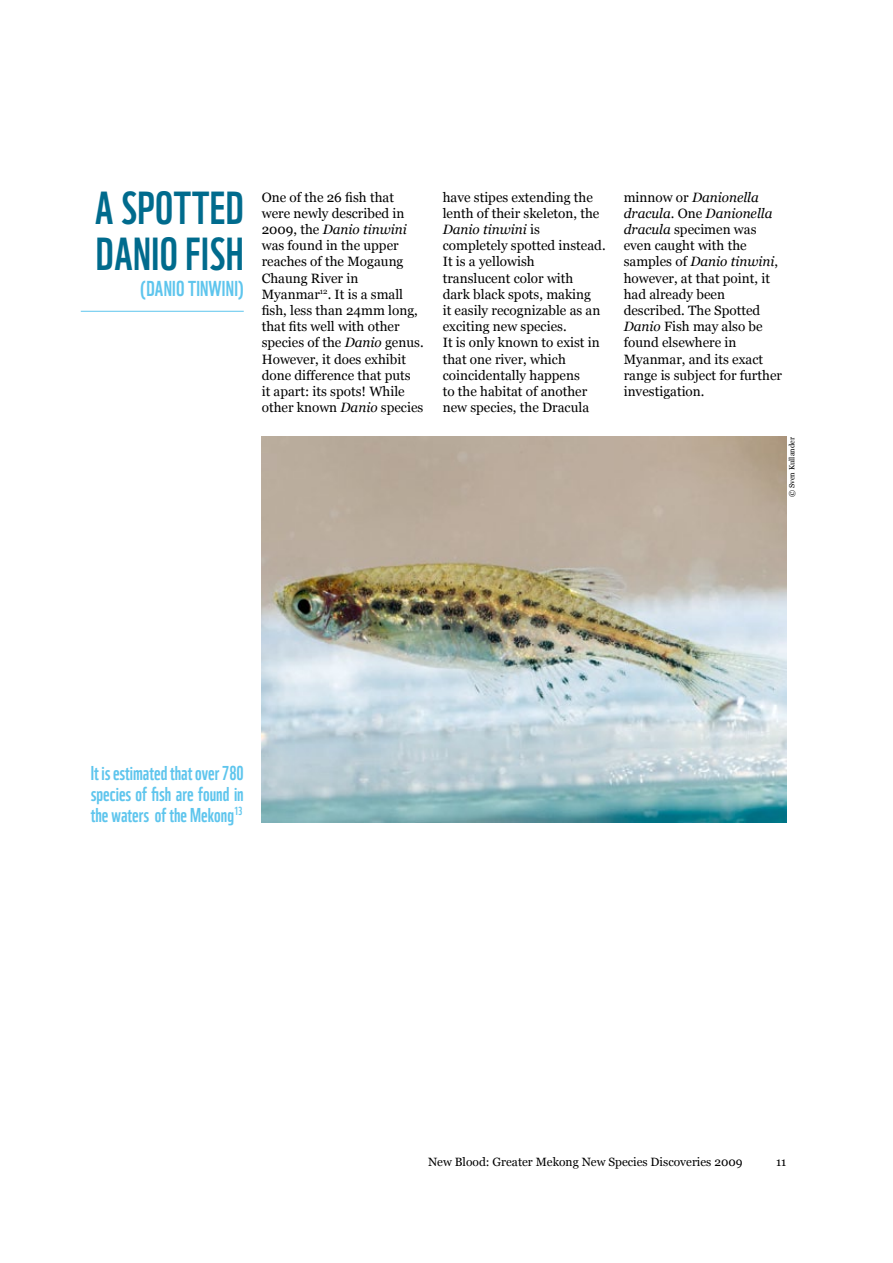
<style>
.page{position:relative;width:893px;height:1263px;background:#fff}
.page>*{position:absolute;margin:0;border:0;box-sizing:border-box;transform-origin:0 0}
.t1{font:45px/46.5px "WWF";letter-spacing:.01em;color:#006b8d}
.t2{font:21px "WWF";letter-spacing:.01em;color:#5ec5ed}
.t3{font:19.5px/21px "WWF";color:#5ec5ed;text-align:justify}
.t4{font:13.5px/16.2px "Georgia";color:#000}
.t5{font:12px "Georgia";color:#000}
.t6{font:7.5px "Georgia";letter-spacing:.005em;color:#000}
.s1{font-style:italic}
</style>
<div class="page">
<img style="left:262px;top:437px;width:525px;height:385px">
<hr style="left:81px;top:311px;width:163px;height:1px;background:#5ec5ed">
<h1 class="t1" style="left:95px;top:180px;width:150px">A SPOTTED<br>DANIO FISH</h1>
<h2 class="t2" style="left:140px;top:272px;width:105px">(DANIO TINWINI)</h2>
<p class="t4" style="left:262px;top:189px;width:163px">One of the 26 fish that were newly described in<br>2009, the <span class="s1">Danio tinwini </span>was found in the upper reaches of the Mogaung<br>Chaung River in<br>Myanmar<sup>12</sup>. It is a small fish, less than 24mm long, that fits well with other species of the <span class="s1">Danio</span> genus.<br>However, it does exhibit done difference that puts<br>it apart: its spots! While other known <span class="s1">Danio</span> species</p>
<p class="t4" style="left:443px;top:189px;width:164px">have stipes extending the lenth of their skeleton, the<br><span class="s1">Danio tinwini</span> is completely spotted instead.<br>It is a yellowish translucent color with<br>dark black spots, making<br>it easily recognizable as an exciting new species.<br>It is only known to exist in that one river, which coincidentally happens<br>to the habitat of another new species, the Dracula</p>
<p class="t4" style="left:624px;top:189px;width:160px">minnow or <span class="s1">Danionella dracula</span>. One <span class="s1">Danionella dracula</span> specimen was even caught with the samples of <span class="s1">Danio tinwini</span>, however, at that point, it had already been described. The Spotted<br><span class="s1">Danio</span> Fish may also be found elsewhere in<br>Myanmar, and its exact range is subject for further investigation.</p>
<p class="t6" style="left:787px;top:497px;width:62px;rotate:-90deg">© Sven Kullander</p>
<h3 class="t3" style="left:91px;top:760px;width:155px">It is estimated that over 780 species of fish are found in the waters of the Mekong<sup>13</sup></h3>
<p class="t5" style="left:428px;top:1154px;width:316px">New Blood: Greater Mekong New Species Discoveries 2009</p>
<p class="t5" style="left:776px;top:1154px;width:12px">11</p>
</div>
